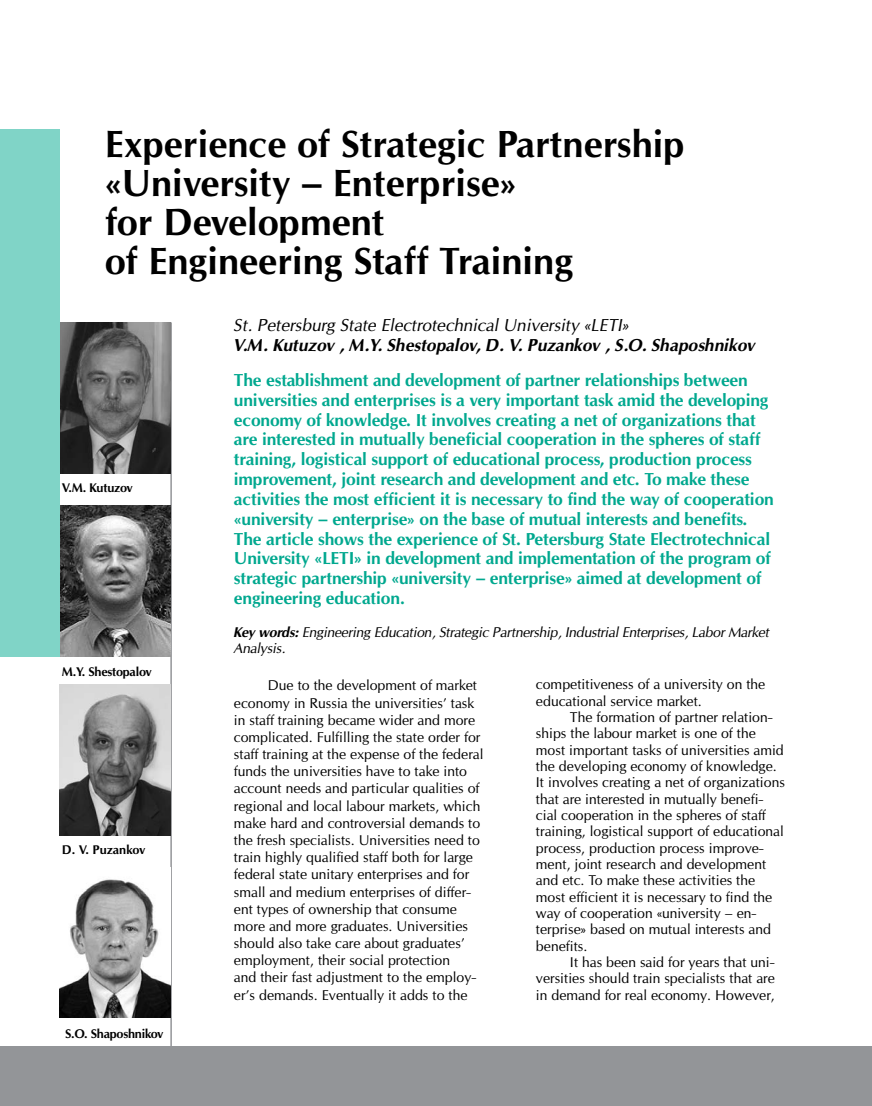
<style>
.page{position:relative;width:872px;height:1106px;background:#fff}
.page>*{position:absolute;margin:0;border:0;box-sizing:border-box;transform-origin:0 0}
.t1{font:700 36px/39px "Opium New";color:#000}
.t2{font:700 16.5px/19.8px "Opium New";letter-spacing:-.01em;color:#00a88f}
.t3{font:italic 700 16.5px "Opium New";color:#000}
.t4{font:italic 16.5px "Opium New";color:#000}
.t5{font:13.5px/17.1px "Opium New";color:#000}
.t6{font:italic 13.5px/16.2px "Opium New";letter-spacing:-.02em;color:#000}
.t7{font:700 12px "Opium New";letter-spacing:-.02em;color:#000}
.s1{font-weight:700}
</style>
<div class="page">
<div style="left:0;top:1046px;width:872px;height:60px;background:#939598"></div>
<hr style="left:170px;top:322px;width:2px;height:724px;background:#939598">
<img style="left:60px;top:322px;width:110px;height:151px">
<img style="left:60px;top:505px;width:110px;height:151px">
<div style="left:0;top:129px;width:60px;height:527px;background:#80d4c7"></div>
<img style="left:60px;top:684px;width:110px;height:151px">
<img style="left:60px;top:879px;width:110px;height:138px">
<h1 class="t1" style="left:105px;top:125px;width:581px">Experience of Strategic Partnership «U niversity – Enterprise»<br>for Development<br>of Engineering Staff Training</h1>
<p class="t7" style="left:62px;top:481px;width:72px">V.M. Kutuzov</p>
<p class="t7" style="left:62px;top:664px;width:91px">M.Y. Shestopalov</p>
<p class="t7" style="left:62px;top:843px;width:85px">D. V. Puzankov</p>
<p class="t7" style="left:65px;top:1026px;width:100px">S.O. Shaposhnikov</p>
<p class="t4" style="left:234px;top:314px;width:397px">St. Petersburg State Electrotechnical University «LETI»</p>
<p class="t3" style="left:234px;top:335px;width:523px">V.M. Kutuzov , M.Y. Shestopalov, D. V. Puzankov , S.O. Shaposhnikov</p>
<p class="t2" style="left:234px;top:370px;width:541px">The establishment and development of partner relationships between universities and enterprises is a very important task amid the developing economy of knowledge. It involves creating a net of organizations that are interested in mutually beneficial cooperation in the spheres of staff training, logistical support of educational process, production process improvement, joint research and development and etc. To make these activities the most efficient it is necessary to find the way of cooperation «university – enterprise» on the base of mutual interests and benefits.<br>The article shows the experience of St. Petersburg State Electrotechnical U niversity «LETI » in development and implementation of the program of strategic partnership «university – enterprise» aimed at development of engineering education.</p>
<p class="t6" style="left:234px;top:624px;width:537px"><span class="s1">Key words:</span> Engineering Education, Strategic Partnership, Industrial Enterprises, Labor Market<br>Analysis.</p>
<p class="t5" style="left:234px;top:677px;width:251px;text-indent:34px">Due to the development of market economy in Russia the universities’ task in staff training became wider and more complicated. Fulfilling the state order for staff training at the expense of the federal funds the universities have to take into account needs and particular qualities of regional and local labour markets, which make hard and controversial demands to the fresh specialists. U niversities need to train highly qualified staff both for large federal state unitary enterprises and for small and medium enterprises of differ&shy;ent types of ownership that consume more and more graduates. U niversities should also take care about graduates’ employment, their social protection<br>and their fast adjustment to the employ&shy;er’s demands. Eventually it adds to the</p>
<p class="t5" style="left:536px;top:676px;width:231px;line-height:16.4px">competitiveness of a university on the educational service market.</p>
<p class="t5" style="left:536px;top:709px;width:250px;line-height:16.4px;text-indent:34px">The formation of partner relation&shy;ships the labour market is one of the most important tasks of universities amid the developing economy of knowledge.<br>It involves creating a net of organizations that are interested in mutually benefi&shy;cial cooperation in the spheres of staff training, logistical support of educational process, production process improve&shy;ment, joint research and development and etc. To make these activities the most efficient it is necessary to find the way of cooperation «university – en&shy;terprise» based on mutual interests and benefits.</p>
<p class="t5" style="left:536px;top:954px;width:240px;line-height:16.4px;text-align:justify;text-indent:34px">It has been said for years that uni&shy;versities should train specialists that are in demand for real economy. However,</p>
</div>
